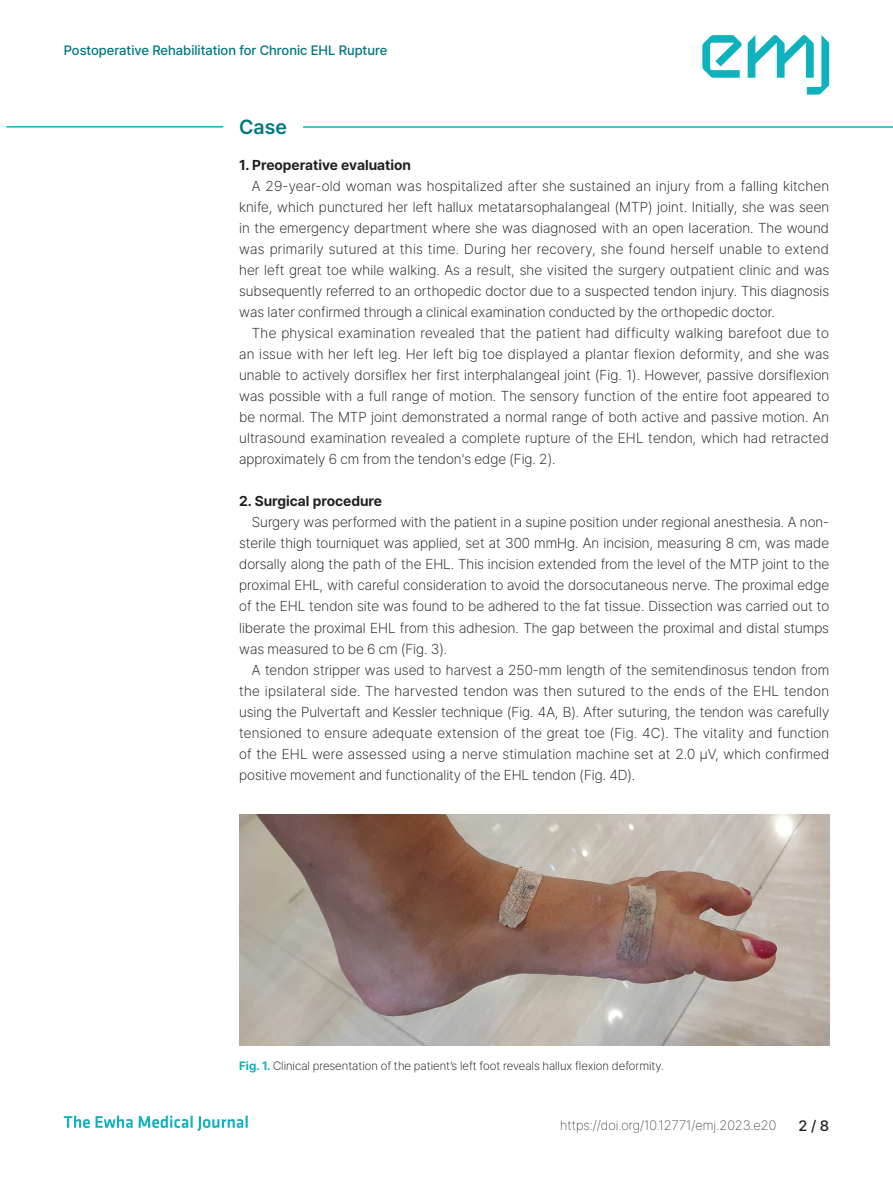
<style>
.page{position:relative;width:893px;height:1191px;background:#fff}
.page>*{position:absolute;margin:0;border:0;box-sizing:border-box;transform-origin:0 0}
.t1{font:600 20.25px "Pretendard";color:#007782}
.t2{font:500 15px "Pretendard";color:#231f20}
.t3{font:200 14.25px/21px "Pretendard";color:#231f20;text-align:justify}
.t4{font:700 14.25px "Pretendard";color:#231f20}
.t5{font:500 13.5px "Pretendard";color:#007782}
.t6{font:100 13.5px "Pretendard";color:#231f20}
.t7{font:200 12px "Pretendard";color:#231f20}
.s1{font-weight:700;color:#0eb2bd}
</style>
<div class="page">
<svg style="left:64px;top:1115px;width:184px;height:16px"></svg>
<svg style="left:702px;top:35px;width:40px;height:43px"></svg>
<svg style="left:748px;top:35px;width:81px;height:60px"></svg>
<hr style="left:303px;top:126px;width:590px;height:2px;background:#0eb2bd">
<hr style="left:6px;top:126px;width:217px;height:2px;background:#0eb2bd">
<img style="left:239px;top:815px;width:590px;height:230px">
<p class="t5" style="left:64px;top:43px;width:325px">Postoperative Rehabilitation for Chronic EHL Rupture</p>
<h1 class="t1" style="left:239px;top:115px;width:49px">Case</h1>
<p class="t4" style="left:239px;top:157px;width:173px">1. Preoperative evaluation</p>
<p class="t3" style="left:239px;top:176px;width:592px;text-indent:13px">A 29-year-old woman was hospitalized after she sustained an injury from a falling kitchen knife, which punctured her left hallux metatarsophalangeal (MTP) joint. Initially, she was seen in the emergency department where she was diagnosed with an open laceration. The wound was primarily sutured at this time. During her recovery, she found herself unable to extend her left great toe while walking. As a result, she visited the surgery outpatient clinic and was subsequently referred to an orthopedic doctor due to a suspected tendon injury. This diagnosis was later confirmed through a clinical examination conducted by the orthopedic doctor.</p>
<p class="t3" style="left:239px;top:323px;width:592px;text-indent:13px">The physical examination revealed that the patient had difficulty walking barefoot due to an issue with her left leg. Her left big toe displayed a plantar flexion deformity, and she was unable to actively dorsiflex her first interphalangeal joint (Fig. 1). However, passive dorsiflexion was possible with a full range of motion. The sensory function of the entire foot appeared to be normal. The MTP joint demonstrated a normal range of both active and passive motion. An ultrasound examination revealed a complete rupture of the EHL tendon, which had retracted approximately 6 cm from the tendon's edge (Fig. 2).</p>
<p class="t4" style="left:239px;top:493px;width:144px">2. Surgical procedure</p>
<p class="t3" style="left:239px;top:512px;width:591px;text-indent:13px">Surgery was performed with the patient in a supine position under regional anesthesia. A non&shy;sterile thigh tourniquet was applied, set at 300 mmHg. An incision, measuring 8 cm, was made dorsally along the path of the EHL. This incision extended from the level of the MTP joint to the proximal EHL, with careful consideration to avoid the dorsocutaneous nerve. The proximal edge of the EHL tendon site was found to be adhered to the fat tissue. Dissection was carried out to liberate the proximal EHL from this adhesion. The gap between the proximal and distal stumps was measured to be 6 cm (Fig. 3).</p>
<p class="t3" style="left:239px;top:659px;width:592px;text-indent:13px">A tendon stripper was used to harvest a 250-mm length of the semitendinosus tendon from the ipsilateral side. The harvested tendon was then sutured to the ends of the EHL tendon using the Pulvertaft and Kessler technique (Fig. 4A, B). After suturing, the tendon was carefully tensioned to ensure adequate extension of the great toe (Fig. 4C). The vitality and function of the EHL were assessed using a nerve stimulation machine set at 2.0 μV, which confirmed positive movement and functionality of the EHL tendon (Fig. 4D).</p>
<p class="t7" style="left:239px;top:1058px;width:426px"><span class="s1">Fig. 1.</span> Clinical presentation of the patient’s left foot reveals hallux flexion deformity.</p>
<p class="t6" style="left:560px;top:1118px;width:218px">https://doi.org/10.12771/emj.2023.e20</p>
<p class="t2" style="left:798px;top:1116px;width:32px">2 / 8</p>
</div>
